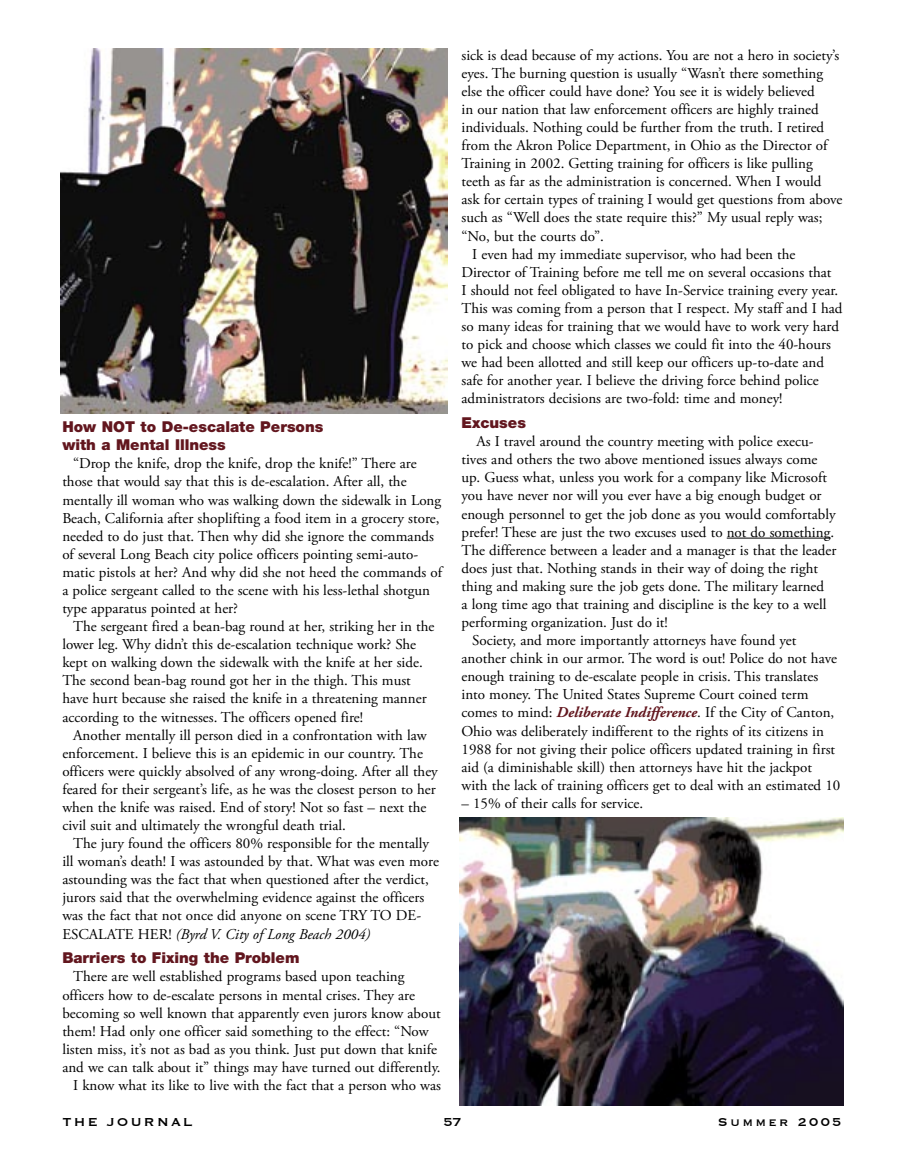
<style>
.page{position:relative;width:905px;height:1175px;background:#fff}
.page>*{position:absolute;margin:0;border:0;box-sizing:border-box;transform-origin:0 0}
.body_copy{font:15px/18px "Adobe Garamond Pro";color:#000}
._95_Headers{font:900 15px/18px "Helvetica Neue";color:#62161e}
.t1{font:15px "Copperplate";letter-spacing:.15em;color:#000}
.s1{font-style:italic}
.s2{font-weight:700;font-style:italic;color:#62161e}
</style>
<div class="page">
<hr style="left:726px;top:537px;width:104px;height:1px;background:#000">
<img style="left:60px;top:48px;width:387px;height:366px">
<img style="left:459px;top:818px;width:384px;height:287px">
<p class="_95_Headers" style="left:62px;top:418px;width:262px">How NOT to De-escalate Persons with a Mental Illness</p>
<p class="body_copy" style="left:62px;top:455px;width:381px;text-indent:11px">“Drop the knife, drop the knife, drop the knife!” There are those that would say that this is de-escalation. After all, the mentally ill woman who was walking down the sidewalk in Long Beach, California after shoplifting a food item in a grocery store, needed to do just that. Then why did she ignore the commands of several Long Beach city police officers pointing semi-auto&shy;matic pistols at her? And why did she not heed the commands of a police sergeant called to the scene with his less-lethal shotgun type apparatus pointed at her?</p>
<p class="body_copy" style="left:62px;top:618px;width:373px;text-indent:11px">The sergeant fired a bean-bag round at her, striking her in the lower leg. Why didn’t this de-escalation technique work? She kept on walking down the sidewalk with the knife at her side.<br>The second bean-bag round got her in the thigh. This must have hurt because she raised the knife in a threatening manner according to the witnesses. The officers opened fire!</p>
<p class="body_copy" style="left:62px;top:726px;width:377px;text-indent:11px">Another mentally ill person died in a confrontation with law enforcement. I believe this is an epidemic in our country. The officers were quickly absolved of any wrong-doing. After all they feared for their sergeant’s life, as he was the closest person to her when the knife was raised. End of story! Not so fast – next the civil suit and ultimately the wrongful death trial.</p>
<p class="body_copy" style="left:62px;top:835px;width:378px;text-indent:11px">The jury found the officers 80% responsible for the mentally ill woman’s death! I was astounded by that. What was even more astounding was the fact that when questioned after the verdict, jurors said that the overwhelming evidence against the officers was the fact that not once did anyone on scene TRY TO DE-ESCALATE HER! <span class="s1">(Byrd V. City of Long Beach 2004)</span></p>
<p class="_95_Headers" style="left:62px;top:949px;width:239px">Barriers to Fixing the Problem</p>
<p class="body_copy" style="left:62px;top:968px;width:380px;text-indent:11px">There are well established programs based upon teaching officers how to de-escalate persons in mental crises. They are becoming so well known that apparently even jurors know about them! Had only one officer said something to the effect: “Now listen miss, it’s not as bad as you think. Just put down that knife and we can talk about it” things may have turned out differently.</p>
<p class="body_copy" style="left:73px;top:1076px;width:369px">I know what its like to live with the fact that a person who was</p>
<p class="body_copy" style="left:461px;top:46px;width:382px">sick is dead because of my actions. You are not a hero in society’s eyes. The burning question is usually “Wasn’t there something else the officer could have done? You see it is widely believed<br>in our nation that law enforcement officers are highly trained individuals. Nothing could be further from the truth. I retired from the Akron Police Department, in Ohio as the Director of Training in 2002. Getting training for officers is like pulling teeth as far as the administration is concerned. When I would ask for certain types of training I would get questions from above such as “Well does the state require this?” My usual reply was; “No, but the courts do”.</p>
<p class="body_copy" style="left:461px;top:245px;width:382px;text-indent:11px">I even had my immediate supervisor, who had been the Director of Training before me tell me on several occasions that<br>I should not feel obligated to have In-Service training every year.<br>This was coming from a person that I respect. My staff and I had so many ideas for training that we would have to work very hard to pick and choose which classes we could fit into the 40-hours we had been allotted and still keep our officers up-to-date and safe for another year. I believe the driving force behind police administrators decisions are two-fold: time and money!</p>
<p class="_95_Headers" style="left:461px;top:414px;width:66px">Excuses</p>
<p class="body_copy" style="left:461px;top:433px;width:376px;text-indent:15px">As I travel around the country meeting with police execu&shy;tives and others the two above mentioned issues always come up. Guess what, unless you work for a company like Microsoft you have never nor will you ever have a big enough budget or enough personnel to get the job done as you would comfortably prefer! These are just the two excuses used to not do something.<br>The difference between a leader and a manager is that the leader does just that. Nothing stands in their way of doing the right thing and making sure the job gets done. The military learned<br>a long time ago that training and discipline is the key to a well performing organization. Just do it!</p>
<p class="body_copy" style="left:461px;top:632px;width:380px;text-indent:11px">Society, and more importantly attorneys have found yet another chink in our armor. The word is out! Police do not have enough training to de-escalate people in crisis. This translates into money. The United States Supreme Court coined term comes to mind: <span class="s2">Deliberate Indifference</span>. If the City of Canton, Ohio was deliberately indifferent to the rights of its citizens in 1988 for not giving their police officers updated training in first aid (a diminishable skill) then attorneys have hit the jackpot with the lack of training officers get to deal with an estimated 10</p>
<p class="body_copy" style="left:461px;top:794px;width:183px">– 15% of their calls for service.</p>
<p class="t1" style="left:62px;top:1112px;width:132px">THE JOURNAL</p>
<p class="t1" style="left:443px;top:1112px;width:20px">57</p>
<p class="t1" style="left:717px;top:1112px;width:125px">Summer 2005</p>
</div>
